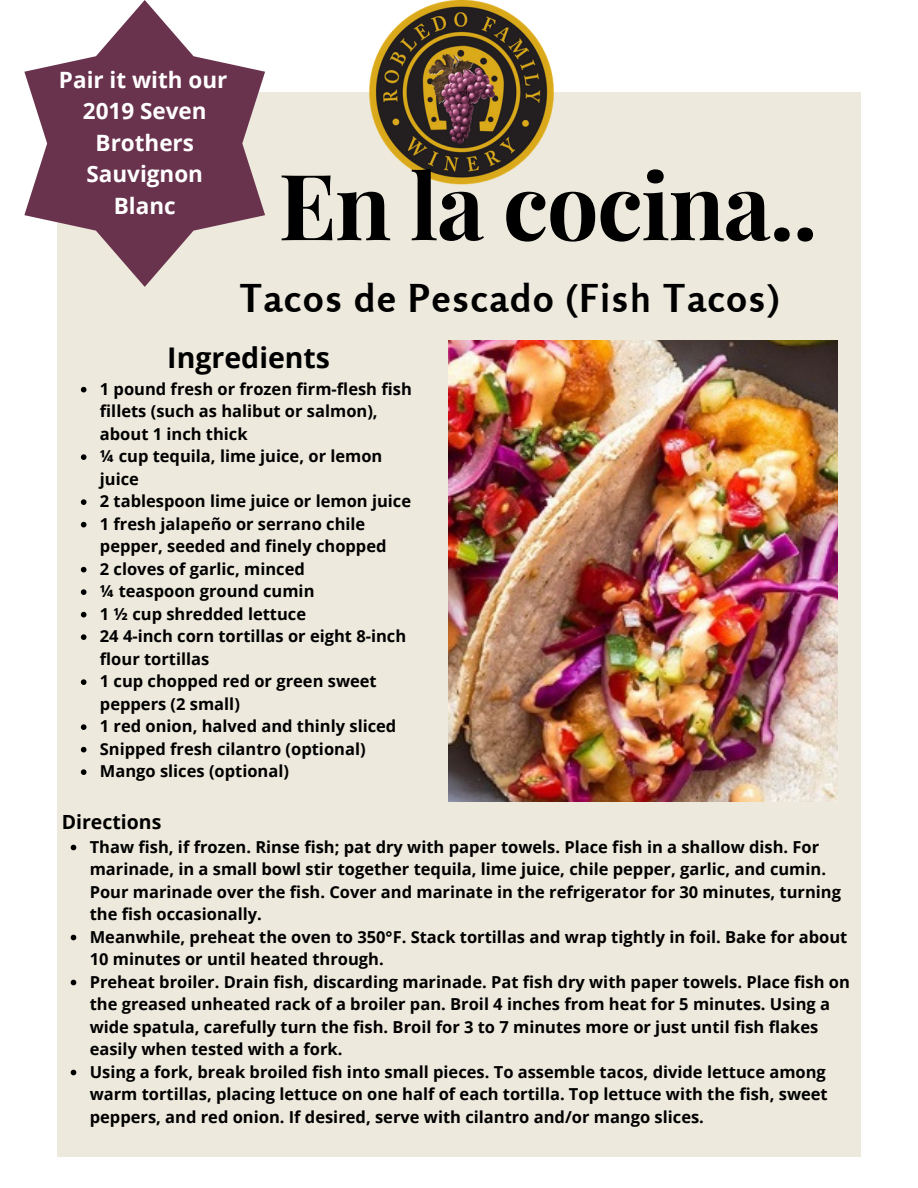
<style>
.page{position:relative;width:918px;height:1188px;background:#fff}
.page>*{position:absolute;margin:0;border:0;box-sizing:border-box;transform-origin:0 0}
.t1{font:700 91.5px "Playfair Display";letter-spacing:-.015em;color:#000}
.t2{font:700 38.25px "Rosario";letter-spacing:.045em;color:#000}
.t3{font:700 28.5px "Open Sans";color:#000}
.t4{font:700 22.5px/31.5px "Open Sans";color:#fff;text-align:center}
.t5{font:700 19.5px "Open Sans";color:#000}
.t6{font:700 16.5px/22.5px "Open Sans";color:#000}
</style>
<div class="page">
<div style="left:57px;top:92px;width:803px;height:1049px;background:#ede9dd"></div>
<img style="left:368px;top:0;width:186px;height:185px">
<svg style="left:81px;top:387px;width:5px;height:5px"></svg>
<svg style="left:81px;top:454px;width:5px;height:6px"></svg>
<svg style="left:81px;top:499px;width:5px;height:6px"></svg>
<svg style="left:81px;top:522px;width:5px;height:5px"></svg>
<svg style="left:81px;top:567px;width:5px;height:5px"></svg>
<svg style="left:81px;top:589px;width:5px;height:6px"></svg>
<svg style="left:81px;top:612px;width:5px;height:5px"></svg>
<svg style="left:81px;top:634px;width:5px;height:6px"></svg>
<svg style="left:81px;top:679px;width:5px;height:6px"></svg>
<svg style="left:81px;top:724px;width:5px;height:6px"></svg>
<svg style="left:81px;top:747px;width:5px;height:5px"></svg>
<svg style="left:81px;top:769px;width:5px;height:6px"></svg>
<img style="left:448px;top:340px;width:390px;height:462px">
<div style="left:57px;top:802px;width:803px;height:354px;background:#ede9dd"></div>
<svg style="left:71px;top:845px;width:5px;height:5px"></svg>
<svg style="left:71px;top:935px;width:5px;height:5px"></svg>
<svg style="left:71px;top:980px;width:5px;height:5px"></svg>
<svg style="left:71px;top:1070px;width:5px;height:5px"></svg>
<svg style="left:24px;top:0;width:241px;height:287px;fill:#69324d"></svg>
<h3 class="t4" style="left:59px;top:63px;width:170px">Pair it with our<br>2019 Seven<br>Brothers<br>Sauvignon<br>Blanc</h3>
<h1 class="t1" style="left:279px;top:141px;width:541px">En la cocina..</h1>
<h2 class="t2" style="left:240px;top:275px;width:540px">Tacos de Pescado (Fish Tacos)</h2>
<h3 class="t3" style="left:167px;top:337px;width:164px">Ingredients</h3>
<p class="t6" style="left:100px;top:377px;width:313px">1 pound fresh or frozen firm-flesh fish fillets (such as halibut or salmon), about 1 inch thick<br>¼ cup tequila, lime juice, or lemon juice<br>2 tablespoon lime juice or lemon juice<br>1 fresh jalapeño or serrano chile pepper, seeded and finely chopped<br>2 cloves of garlic, minced<br>¼ teaspoon ground cumin<br>1 ½ cup shredded lettuce<br>24 4-inch corn tortillas or eight 8-inch flour tortillas<br>1 cup chopped red or green sweet peppers (2 small)<br>1 red onion, halved and thinly sliced<br>Snipped fresh cilantro (optional)<br>Mango slices (optional)</p>
<p class="t5" style="left:62px;top:808px;width:101px">Directions</p>
<p class="t6" style="left:90px;top:835px;width:762px">Thaw fish, if frozen. Rinse fish; pat dry with paper towels. Place fish in a shallow dish. For marinade, in a small bowl stir together tequila, lime juice, chile pepper, garlic, and cumin.<br>Pour marinade over the fish. Cover and marinate in the refrigerator for 30 minutes, turning the fish occasionally.<br>Meanwhile, preheat the oven to 350°F. Stack tortillas and wrap tightly in foil. Bake for about 10 minutes or until heated through.<br>Preheat broiler. Drain fish, discarding marinade. Pat fish dry with paper towels. Place fish on the greased unheated rack of a broiler pan. Broil 4 inches from heat for 5 minutes. Using a wide spatula, carefully turn the fish. Broil for 3 to 7 minutes more or just until fish flakes easily when tested with a fork.<br>Using a fork, break broiled fish into small pieces. To assemble tacos, divide lettuce among warm tortillas, placing lettuce on one half of each tortilla. Top lettuce with the fish, sweet peppers, and red onion. If desired, serve with cilantro and/or mango slices.</p>
</div>
